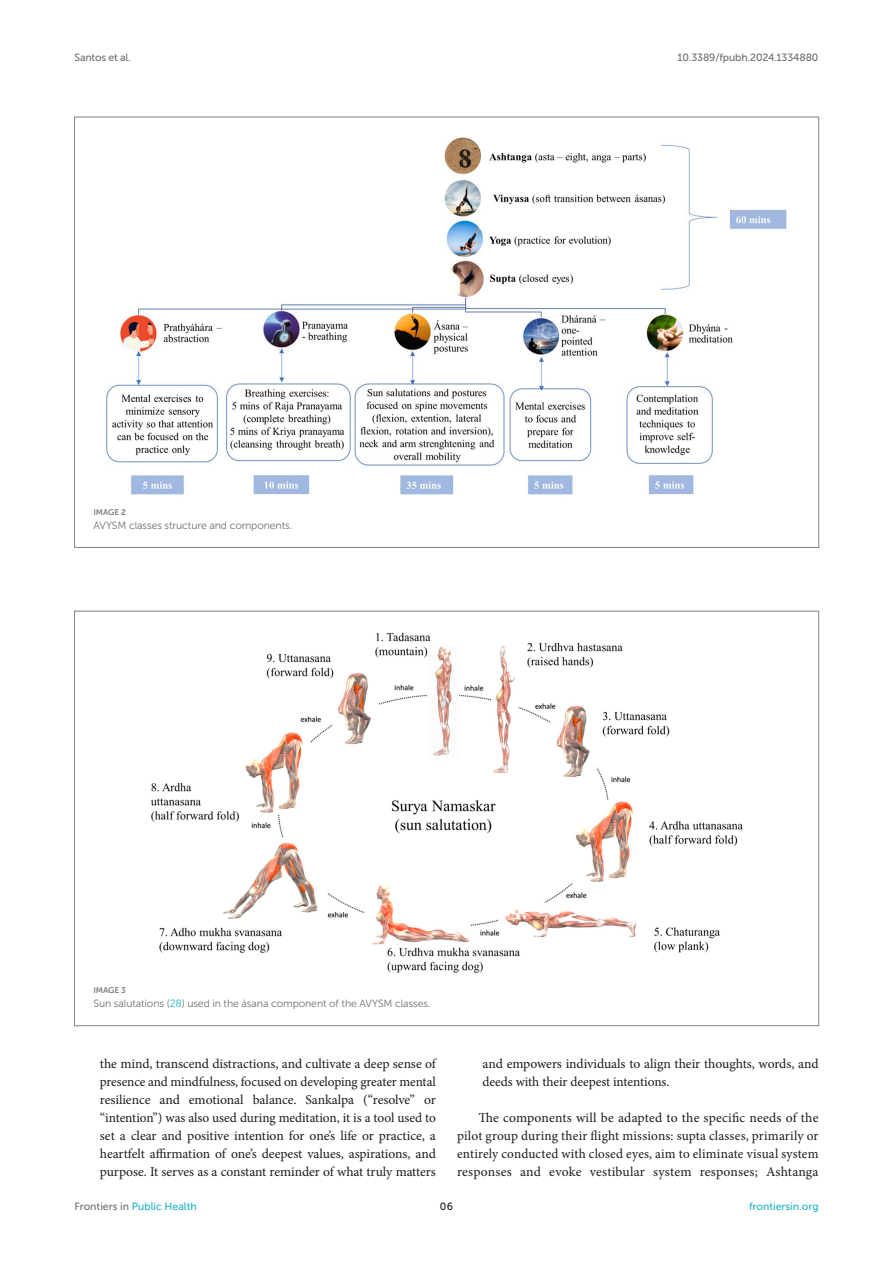
<style>
.page{position:relative;width:893px;height:1263px;background:#fff}
.page>*{position:absolute;margin:0;border:0;box-sizing:border-box;transform-origin:0 0}
.BL_BLW{font:13.5px/18px "Minion Pro";letter-spacing:-.005em;color:#1b1c1b;text-align:justify}
.TEXT{font:13.5px/18px "Minion Pro";letter-spacing:.01em;color:#1b1c1b;text-align:justify}
.FIG_LEG{font:10.5px "Museo Sans 300";letter-spacing:-.01em;color:#706f70}
.t1{font:10.5px "Museo Sans 500";color:#1db5c3}
.t2{font:10.5px "Museo Sans 500";letter-spacing:-.015em;color:#706f70}
.t3{font:10.5px "Museo Sans 500";color:#1b1c1b}
.FIG_HD{font:8.25px "Museo Sans 700";letter-spacing:-.01em;color:#7e7f7f}
.s1{color:#1db5c3}
.s2{color:#706f70}
</style>
<div class="page">
<img style="left:106px;top:137px;width:681px;height:358px">
<img style="left:151px;top:632px;width:592px;height:341px">
<p class="t2" style="left:74px;top:51px;width:58px">Santos et al.</p>
<p class="t2" style="left:678px;top:51px;width:142px">10.3389/fpubh.2024.1334880</p>
<p class="FIG_HD" style="left:94px;top:508px;width:34px">IMAGE 2</p>
<p class="FIG_LEG" style="left:94px;top:519px;width:200px">AVYSM classes structure and components.</p>
<p class="FIG_HD" style="left:94px;top:986px;width:34px">IMAGE 3</p>
<p class="FIG_LEG" style="left:94px;top:997px;width:339px">Sun salutations (<span class="s1">28</span>) used in the ásana component of the AVYSM classes.</p>
<p class="BL_BLW" style="left:100px;top:1055px;width:337px">the mind, transcend distractions, and cultivate a deep sense of presence and mindfulness, focused on developing greater mental resilience and emotional balance. Sankalpa (“resolve” or “intention”) was also used during meditation, it is a tool used to set a clear and positive intention for one’s life or practice, a heartfelt affirmation of one’s deepest values, aspirations, and purpose. It serves as a constant reminder of what truly matters</p>
<p class="BL_BLW" style="left:483px;top:1055px;width:337px">and empowers individuals to align their thoughts, words, and deeds with their deepest intentions.</p>
<p class="TEXT" style="left:457px;top:1109px;width:363px;text-indent:21px">The components will be adapted to the specific needs of the pilot group during their flight missions: supta classes, primarily or entirely conducted with closed eyes, aim to eliminate visual system responses and evoke vestibular system responses; Ashtanga</p>
<p class="t1" style="left:74px;top:1200px;width:124px"><span class="s2">Frontiers in</span> Public Health</p>
<p class="t3" style="left:440px;top:1200px;width:15px">06</p>
<p class="t1" style="left:749px;top:1200px;width:71px">frontiersin.org</p>
</div>
